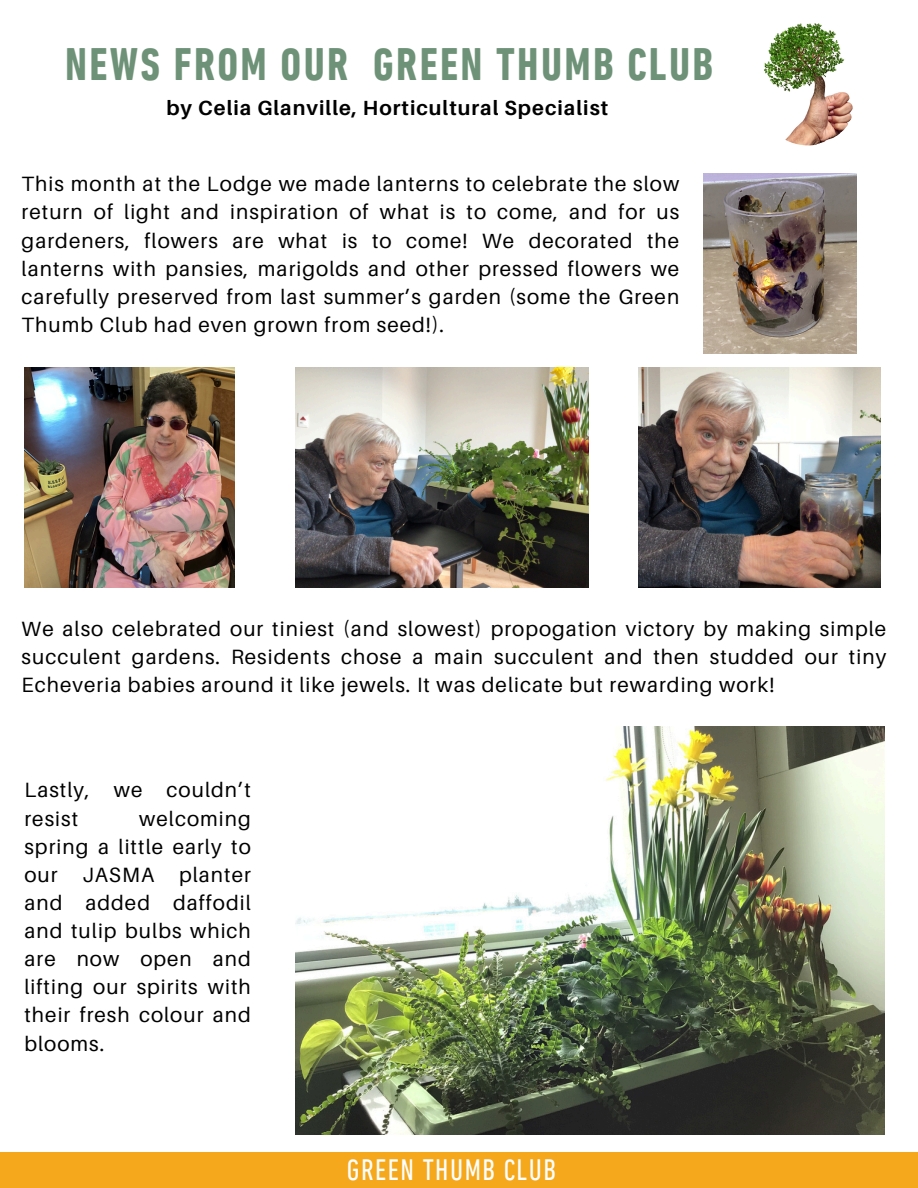
<style>
.page{position:relative;width:918px;height:1188px;background:#fff}
.page>*{position:absolute;margin:0;border:0;box-sizing:border-box;transform-origin:0 0}
.t1{font:700 condensed 46.35px "DIN Next LT Pro";letter-spacing:.05em;color:#6e9277}
.t2{font:condensed 30.15px "DIN Next LT Pro";letter-spacing:.05em;color:#fefefe}
.t3{font:20.7px/28.2px "Aileron";letter-spacing:.05em;color:#000;text-align:justify}
.t4{font:700 20.4px "Aileron";letter-spacing:.05em;color:#000}
</style>
<div class="page">
<img style="left:759px;top:19px;width:98px;height:126px;border-radius:49px">
<div style="left:0;top:1152px;width:918px;height:36px;background:#f5a81c"></div>
<img style="left:639px;top:367px;width:241px;height:220px">
<img style="left:703px;top:173px;width:153px;height:180px">
<img style="left:24px;top:367px;width:211px;height:221px">
<img style="left:295px;top:367px;width:294px;height:221px">
<img style="left:295px;top:726px;width:590px;height:409px">
<h2 class="t1" style="left:65px;top:45px;width:649px">NEWS FROM OUR GREEN THUMB CLUB</h2>
<h2 class="t4" style="left:166px;top:95px;width:443px">by Celia Glanville, Horticultural Specialist</h2>
<p class="t3" style="left:22px;top:170px;width:659px">This month at the Lodge we made lanterns to celebrate the slow return of light and inspiration of what is to come, and for us gardeners, flowers are what is to come! We decorated the lanterns with pansies, marigolds and other pressed flowers we carefully preserved from last summer’s garden (some the Green Thumb Club had even grown from seed!).</p>
<p class="t3" style="left:22px;top:614px;width:866px">We also celebrated our tiniest (and slowest) propogation victory by making simple succulent gardens. Residents chose a main succulent and then studded our tiny Echeveria babies around it like jewels. It was delicate but rewarding work!</p>
<p class="t3" style="left:24px;top:776px;width:228px">Lastly, we couldn’t resist</p>
<p class="t3" style="left:24px;top:804px;width:228px;text-indent:115px">welcoming spring a little early to our JASMA planter and added daffodil and tulip bulbs which are now open and lifting our spirits with their fresh colour and blooms.</p>
<p class="t2" style="left:347px;top:1157px;width:210px">GREEN THUMB CLUB</p>
</div>
